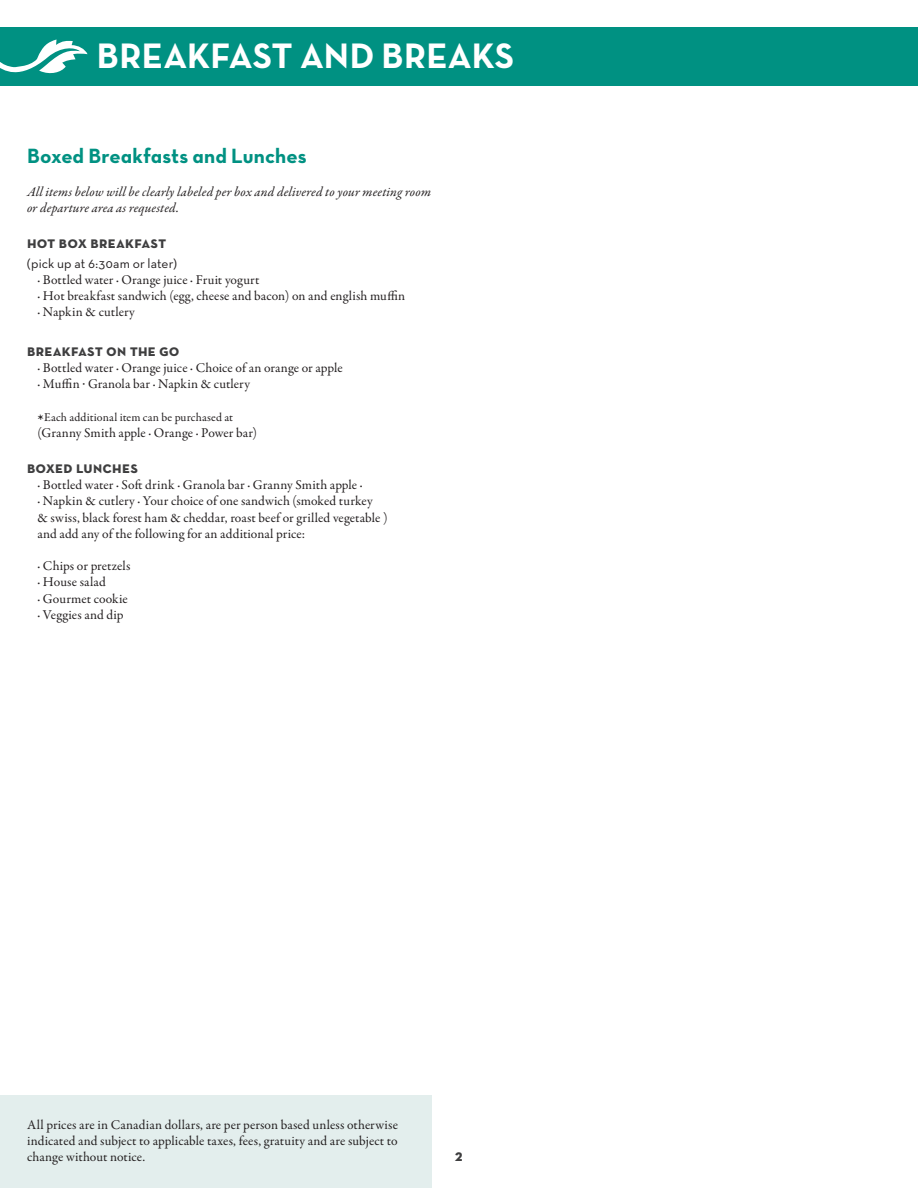
<style>
.page{position:relative;width:918px;height:1188px;background:#fff}
.page>*{position:absolute;margin:0;border:0;box-sizing:border-box;transform-origin:0 0}
.t1{font:36px "Neutra Text TF Bold Alt";color:#fff}
.t2{font:21px "Neutra Text TF Bold Alt";letter-spacing:.005em;color:#009182}
.t3{font:16.5px "Neutra Text TF Bold SC";letter-spacing:.01em;color:#3e3e3f}
.t4{font:13.5px/16.2px "Garamond Premr Pro";letter-spacing:.005em;color:#231f20}
.t5{font:italic 13.5px/16.2px "Garamond Premr Pro";letter-spacing:.01em;color:#231f20}
.t6{font:13.5px "Neutra Text TF";letter-spacing:.01em;color:#231f20}
.t7{font:12px "Garamond Premr Pro";letter-spacing:.01em;color:#231f20}
.s1{font-size:19.5px}
</style>
<div class="page">
<div style="left:0;top:27px;width:918px;height:59px;background:#009182"></div>
<svg style="left:0;top:39px;width:88px;height:35px"></svg>
<div style="left:0;top:1095px;width:432px;height:93px;background:#e3eeed"></div>
<h1 class="t1" style="left:97px;top:34px;width:419px">BREAKFAST AND BREAKS</h1>
<h2 class="t2" style="left:27px;top:143px;width:281px">Boxed Breakfasts and Lunches</h2>
<p class="t5" style="left:27px;top:184px;width:405px">All items below will be clearly labeled per box and delivered to your meeting room or departure area as requested.</p>
<p class="t3" style="left:27px;top:232px;width:141px">hot box breakfast</p>
<p class="t6" style="left:27px;top:255px;width:152px">(pick up at 6:30am or later)</p>
<p class="t4" style="left:38px;top:272px;width:369px">· Bottled water · Orange juice · Fruit yogurt<br>· Hot breakfast sandwich (egg, cheese and bacon) on and english muffin · Napkin &amp; cutlery</p>
<p class="t3" style="left:27px;top:340px;width:154px">breakfast on the go</p>
<p class="t4" style="left:38px;top:360px;width:307px">· Bottled water · Orange juice · Choice of an orange or apple · Muffin · Granola bar · Napkin &amp; cutlery</p>
<p class="t7" style="left:38px;top:410px;width:197px"><span class="s1">*</span>Each additional item can be purchased at</p>
<p class="t4" style="left:38px;top:425px;width:221px">(Granny Smith apple · Orange · Power bar)</p>
<p class="t3" style="left:27px;top:457px;width:113px">boxed lunches</p>
<p class="t4" style="left:38px;top:477px;width:352px">· Bottled water · Soft drink · Granola bar · Granny Smith apple ·<br>· Napkin &amp; cutlery · Your choice of one sandwich (smoked turkey<br>&amp; swiss, black forest ham &amp; cheddar, roast beef or grilled vegetable ) and add any of the following for an additional price:</p>
<p class="t4" style="left:38px;top:558px;width:94px">· Chips or pretzels · House salad<br>· Gourmet cookie · Veggies and dip</p>
<p class="t4" style="left:27px;top:1117px;width:372px;text-align:justify">All prices are in Canadian dollars, are per person based unless otherwise indicated and subject to applicable taxes, fees, gratuity and are subject to change without notice.</p>
<p class="t3" style="left:455px;top:1145px;width:10px">2</p>
</div>
